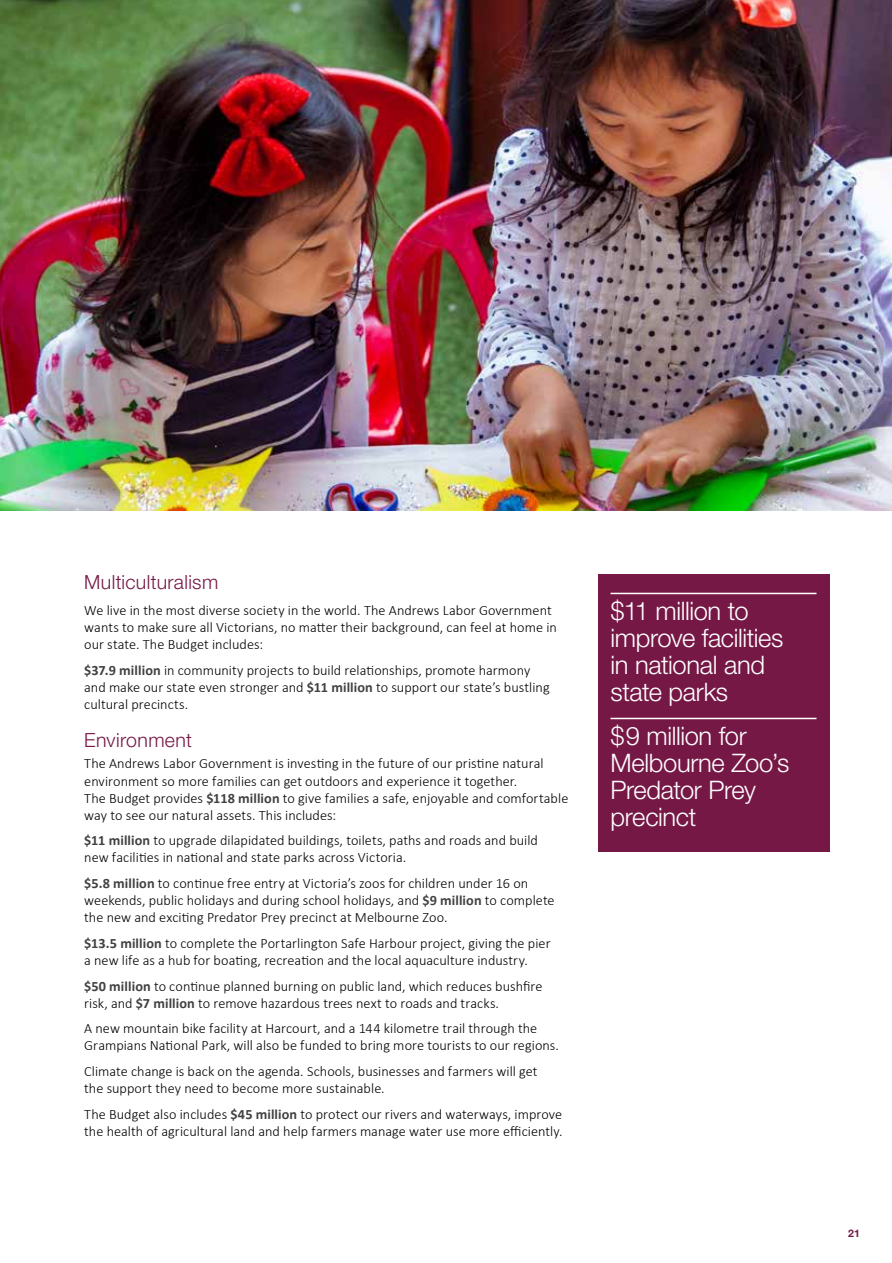
<style>
.page{position:relative;width:892px;height:1263px;background:#fff}
.page>*{position:absolute;margin:0;border:0;box-sizing:border-box;transform-origin:0 0}
.t1{font:300 25.5px/27px "Helvetica Neue";letter-spacing:-.015em;color:#fff}
.t2{font:300 19.5px "Helvetica Neue";letter-spacing:.02em;color:#761846}
.t3{font:300 14.25px/17.1px "Calibri";letter-spacing:.005em;color:#000}
.t4{font:700 10.5px "Helvetica Neue East A";color:#761846}
.s1{font-weight:700;color:#414042}
</style>
<div class="page">
<img style="left:0;top:0;width:891px;height:510px">
<div style="left:597px;top:574px;width:232px;height:277px;background:#761846"></div>
<hr style="left:610px;top:593px;width:206px;height:1px;background:#fff">
<hr style="left:610px;top:718px;width:206px;height:1px;background:#fff">
<h2 class="t2" style="left:84px;top:571px;width:135px">Multiculturalism</h2>
<p class="t3" style="left:84px;top:601px;width:474px">We live in the most diverse society in the world. The Andrews Labor Government wants to make sure all Victorians, no matter their background, can feel at home in our state. The Budget includes:</p>
<p class="t3" style="left:84px;top:661px;width:467px"><span class="s1">$37.9 million</span> in community projects to build relationships, promote harmony and make our state even stronger and <span class="s1">$11 million</span> to support our state’s bustling cultural precincts.</p>
<h2 class="t2" style="left:84px;top:728px;width:109px">Environment</h2>
<p class="t3" style="left:84px;top:754px;width:485px">The Andrews Labor Government is investing in the future of our pristine natural environment so more families can get outdoors and experience it together.<br>The Budget provides <span class="s1">$118 million</span> to give families a safe, enjoyable and comfortable way to see our natural assets. This includes:</p>
<p class="t3" style="left:84px;top:831px;width:455px"><span class="s1">$11 million</span> to upgrade dilapidated buildings, toilets, paths and roads and build new facilities in national and state parks across Victoria.</p>
<p class="t3" style="left:84px;top:874px;width:472px"><span class="s1">$5.8 million</span> to continue free entry at Victoria’s zoos for children under 16 on weekends, public holidays and during school holidays, and <span class="s1">$9 million</span> to complete the new and exciting Predator Prey precinct at Melbourne Zoo.</p>
<p class="t3" style="left:84px;top:934px;width:467px"><span class="s1">$13.5 million</span> to complete the Portarlington Safe Harbour project, giving the pier a new life as a hub for boating, recreation and the local aquaculture industry.</p>
<p class="t3" style="left:84px;top:977px;width:459px"><span class="s1">$50 million</span> to continue planned burning on public land, which reduces bushfire risk, and <span class="s1">$7 million</span> to remove hazardous trees next to roads and tracks.</p>
<p class="t3" style="left:84px;top:1019px;width:476px">A new mountain bike facility at Harcourt, and a 144 kilometre trail through the<br>Grampians National Park, will also be funded to bring more tourists to our regions.</p>
<p class="t3" style="left:84px;top:1062px;width:455px">Climate change is back on the agenda. Schools, businesses and farmers will get the support they need to become more sustainable.</p>
<p class="t3" style="left:84px;top:1105px;width:479px">The Budget also includes <span class="s1">$45 million</span> to protect our rivers and waterways, improve the health of agricultural land and help farmers manage water use more efficiently.</p>
<h1 class="t1" style="left:610px;top:597px;width:174px">$11 million to improve facilities in national and state parks</h1>
<h1 class="t1" style="left:610px;top:722px;width:180px">$9 million for<br>Melbourne Zoo’s<br>Predator Prey precinct</h1>
<p class="t4" style="left:847px;top:1227px;width:13px">21</p>
</div>
